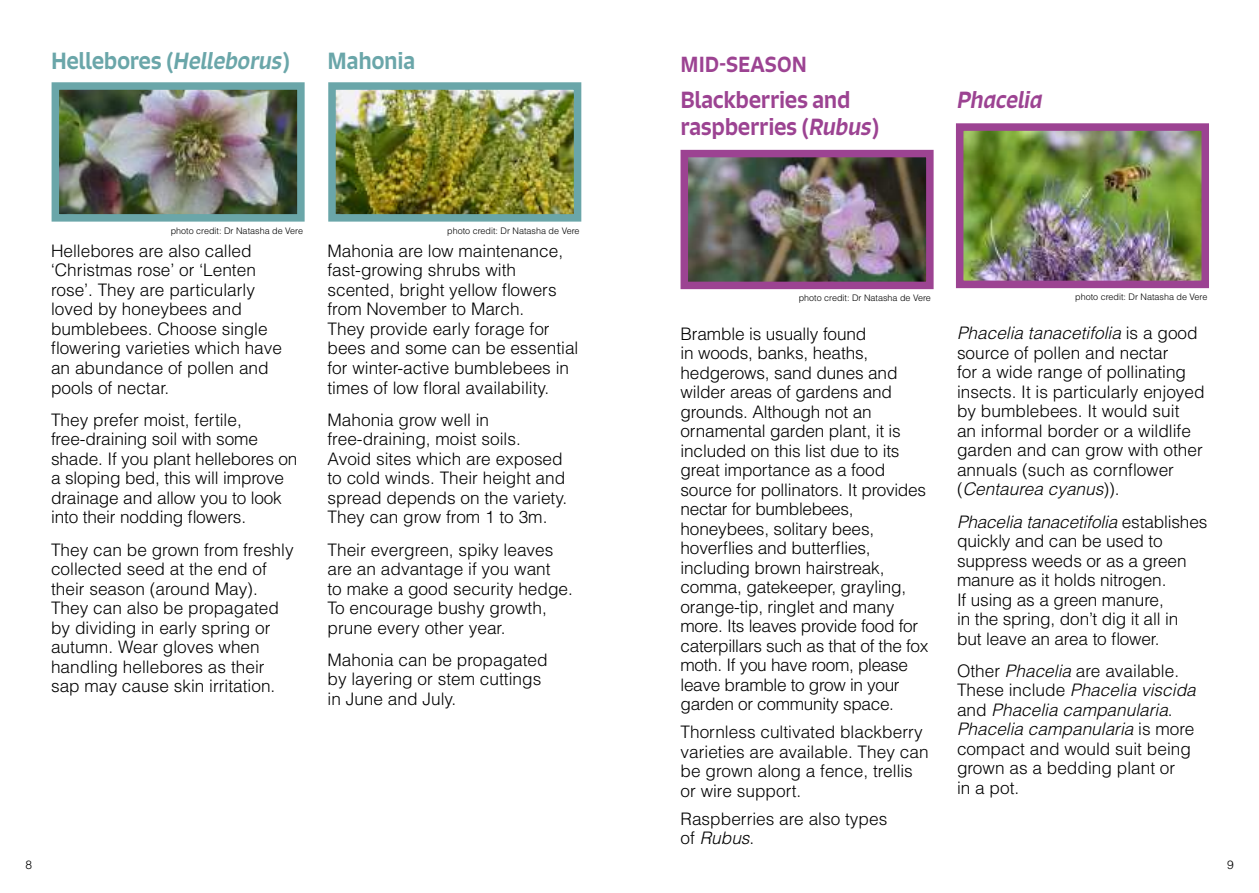
<style>
.page{position:relative;width:1259px;height:893px;background:#fff}
.page>*{position:absolute;margin:0;border:0;box-sizing:border-box;transform-origin:0 0}
.t1{font:500 22.5px/27px "Signo";letter-spacing:-.02em;color:#9c4392}
.t2{font:500 22.5px "Signo";letter-spacing:-.02em;color:#6aa6a9}
.t3{font:italic 500 22.5px "Signo";letter-spacing:-.02em;color:#9c4392}
.t4{font:500 21px "Signo";color:#9c4392}
.t5{font:300 17.25px/19.5px "Helvetica LT Std";color:#000}
.t6{font:300 12px "Helvetica LT Std";color:#000}
.t7{font:300 9px "Helvetica LT Std";color:#000}
.s1{font-style:italic}
</style>
<div class="page">
<img style="left:61px;top:91px;width:235px;height:122px">
<div style="left:52px;top:82px;width:253px;height:140px;border:8px solid #6aa6a9"></div>
<img style="left:337px;top:91px;width:235px;height:122px">
<div style="left:328px;top:82px;width:253px;height:140px;border:8px solid #6aa6a9"></div>
<img style="left:689px;top:159px;width:235px;height:121px">
<div style="left:680px;top:150px;width:253px;height:139px;border:8px solid #9c4392"></div>
<img style="left:965px;top:132px;width:235px;height:147px">
<div style="left:956px;top:123px;width:253px;height:165px;border:8px solid #9c4392"></div>
<h1 class="t2" style="left:51px;top:46px;width:241px">Hellebores (<span class="s1">Helleborus</span>)</h1>
<h1 class="t2" style="left:327px;top:46px;width:89px">Mahonia</h1>
<p class="t7" style="left:171px;top:225px;width:134px">photo credit: Dr Natasha de Vere</p>
<p class="t7" style="left:447px;top:225px;width:134px">photo credit: Dr Natasha de Vere</p>
<p class="t5" style="left:51px;top:241px;width:233px">Hellebores are also called ‘Christmas rose’ or ‘Lenten rose’. They are particularly loved by honeybees and bumblebees. Choose single flowering varieties which have an abundance of pollen and pools of nectar.</p>
<p class="t5" style="left:51px;top:410px;width:248px">They prefer moist, fertile, free-draining soil with some shade. If you plant hellebores on a sloping bed, this will improve drainage and allow you to look into their nodding flowers.</p>
<p class="t5" style="left:51px;top:539px;width:244px">They can be grown from freshly collected seed at the end of their season (around May).<br>They can also be propagated by dividing in early spring or autumn. Wear gloves when handling hellebores as their sap may cause skin irritation.</p>
<p class="t5" style="left:327px;top:241px;width:252px">Mahonia are low maintenance, fast-growing shrubs with scented, bright yellow flowers from November to March.<br>They provide early forage for bees and some can be essential for winter-active bumblebees in times of low floral availability.</p>
<p class="t5" style="left:327px;top:410px;width:241px">Mahonia grow well in free-draining, moist soils.<br>Avoid sites which are exposed to cold winds. Their height and spread depends on the variety.<br>They can grow from 1 to 3m.</p>
<p class="t5" style="left:327px;top:539px;width:247px">Their evergreen, spiky leaves are an advantage if you want<br>to make a good security hedge.<br>To encourage bushy growth, prune every other year.</p>
<p class="t5" style="left:327px;top:650px;width:222px">Mahonia can be propagated by layering or stem cuttings in June and July.</p>
<p class="t4" style="left:680px;top:51px;width:128px">MID-SEASON</p>
<h1 class="t1" style="left:680px;top:86px;width:201px">Blackberries and raspberries (<span class="s1">Rubus</span>)</h1>
<h1 class="t3" style="left:957px;top:86px;width:87px">Phacelia</h1>
<p class="t7" style="left:798px;top:292px;width:134px">photo credit: Dr Natasha de Vere</p>
<p class="t7" style="left:1075px;top:291px;width:134px">photo credit: Dr Natasha de Vere</p>
<p class="t5" style="left:680px;top:324px;width:249px">Bramble is usually found<br>in woods, banks, heaths, hedgerows, sand dunes and wilder areas of gardens and grounds. Although not an ornamental garden plant, it is included on this list due to its great importance as a food source for pollinators. It provides nectar for bumblebees, honeybees, solitary bees, hoverflies and butterflies, including brown hairstreak, comma, gatekeeper, grayling, orange-tip, ringlet and many more. Its leaves provide food for caterpillars such as that of the fox moth. If you have room, please leave bramble to grow in your garden or community space.</p>
<p class="t5" style="left:680px;top:722px;width:250px">Thornless cultivated blackberry varieties are available. They can be grown along a fence, trellis or wire support.</p>
<p class="t5" style="left:680px;top:809px;width:208px">Raspberries are also types of <span class="s1">Rubus</span>.</p>
<p class="t5" style="left:957px;top:323px;width:249px"><span class="s1">Phacelia tanacetifolia</span> is a good source of pollen and nectar<br>for a wide range of pollinating insects. It is particularly enjoyed by bumblebees. It would suit<br>an informal border or a wildlife garden and can grow with other annuals (such as cornflower (<span class="s1">Centaurea cyanus</span>)).</p>
<p class="t5" style="left:957px;top:512px;width:252px"><span class="s1">Phacelia tanacetifolia</span> establishes quickly and can be used to suppress weeds or as a green manure as it holds nitrogen.<br>If using as a green manure,<br>in the spring, don’t dig it all in<br>but leave an area to flower.</p>
<p class="t5" style="left:957px;top:661px;width:240px">Other <span class="s1">Phacelia</span> are available.<br>These include <span class="s1">Phacelia viscida </span>and <span class="s1">Phacelia campanularia</span>.<br><span class="s1">Phacelia campanularia</span> is more compact and would suit being grown as a bedding plant or<br>in a pot.</p>
<p class="t6" style="left:26px;top:858px;width:8px">8</p>
<p class="t6" style="left:1227px;top:858px;width:8px">9</p>
</div>
